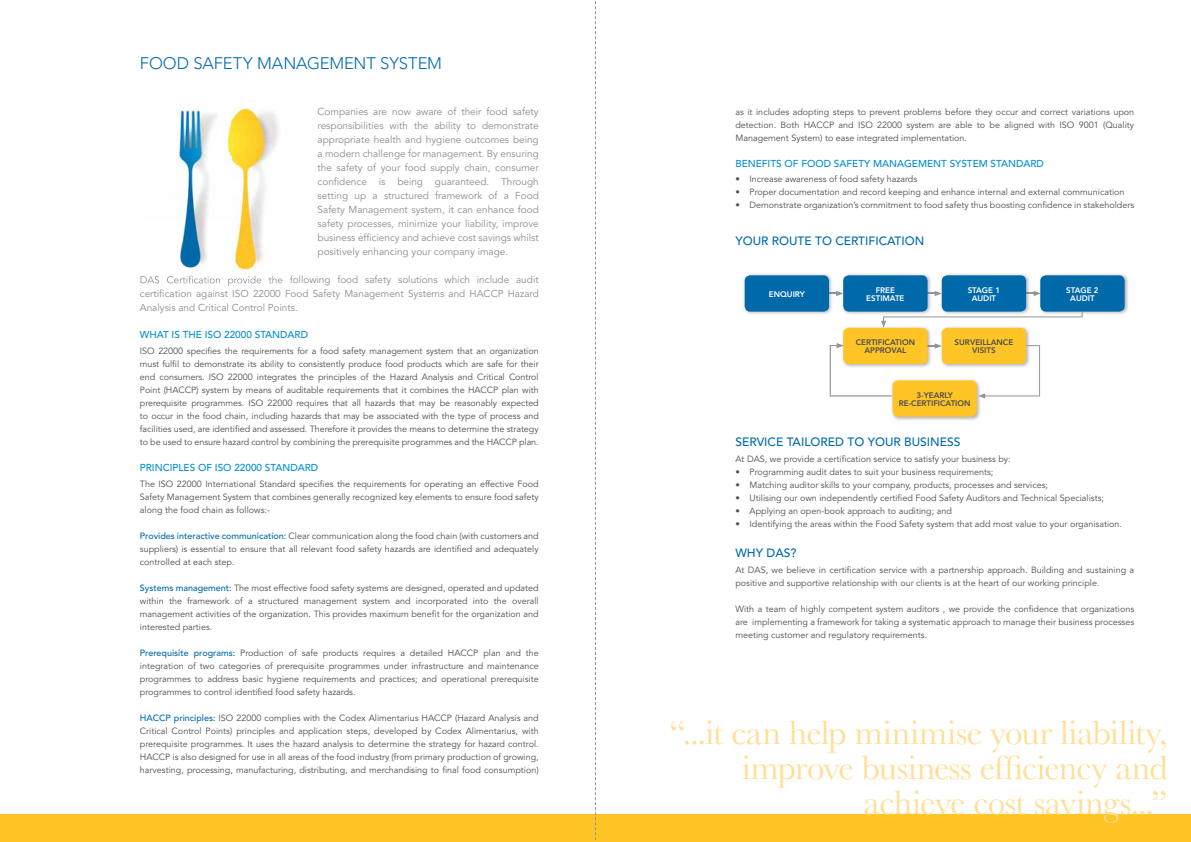
<style>
.page{position:relative;width:1191px;height:842px;background:#fff}
.page>*{position:absolute;margin:0;border:0;box-sizing:border-box;transform-origin:0 0}
.t1{font:35px/35px "Baskerville";letter-spacing:-.015em;color:#ffdf97;text-align:right}
.t2{font:300 16.6px "Avenir LT Std";letter-spacing:-.005em;color:#0069aa}
.t3{font:500 12px "Avenir LT Std";color:#0069aa}
.t4{font:10px/14px "Avenir LT Std";color:#8a8c8e;text-align:justify}
.t5{font:500 10px "Avenir LT Std";color:#008ecf}
.t6{font:9px/13px "Avenir LT Std";color:#4d4d4f;text-align:justify}
.t7{font:800 8px/8px "Avenir LT Std";color:#4d4d4f;text-align:center}
.t8{font:800 8px/8px "Avenir LT Std";color:#fff;text-align:center}
.s1{font-weight:500;color:#0069aa}
</style>
<div class="page">
<img style="left:744px;top:274px;width:384px;height:146px">
<svg style="left:829px;top:291px;width:14px;height:5px"></svg>
<svg style="left:927px;top:291px;width:14px;height:5px"></svg>
<svg style="left:1026px;top:291px;width:14px;height:5px"></svg>
<svg style="left:927px;top:343px;width:14px;height:5px"></svg>
<svg style="left:829px;top:343px;width:62px;height:53px"></svg>
<div style="left:744px;top:275px;width:85px;height:37px;background:#0069aa;border-radius:6px"></div>
<div style="left:843px;top:275px;width:84px;height:37px;background:#0069aa;border-radius:6px"></div>
<div style="left:941px;top:275px;width:85px;height:37px;background:#0069aa;border-radius:6px"></div>
<div style="left:1040px;top:275px;width:84px;height:37px;background:#0069aa;border-radius:6px"></div>
<div style="left:843px;top:328px;width:84px;height:36px;background:#ffc425;border-radius:6px"></div>
<div style="left:941px;top:328px;width:85px;height:36px;background:#ffc425;border-radius:6px"></div>
<div style="left:892px;top:380px;width:84px;height:37px;background:#ffc425;border-radius:6px"></div>
<svg style="left:978px;top:345px;width:62px;height:53px"></svg>
<svg style="left:881px;top:312px;width:201px;height:16px"></svg>
<div style="left:0;top:814px;width:1191px;height:28px;background:#ffc425"></div>
<svg style="left:595px;top:1px;width:1px;height:840px"></svg>
<img style="left:177px;top:107px;width:102px;height:180px">
<img style="left:142px;top:276px;width:149px;height:10px">
<h2 class="t2" style="left:140px;top:54px;width:304px">FOOD SAFETY MANAGEMENT SYSTEM</h2>
<p class="t4" style="left:317px;top:105px;width:223px">Companies are now aware of their food safety responsibilities with the ability to demonstrate appropriate health and hygiene outcomes being a modern challenge for management. By ensuring the safety of your food supply chain, consumer confidence is being guaranteed. Through setting up a structured framework of a Food Safety Management system, it can enhance food safety processes, minimize your liability, improve business efficiency and achieve cost savings whilst positively enhancing your company image.</p>
<p class="t4" style="left:140px;top:273px;width:400px">DAS Certification provide the following food safety solutions which include audit certification against ISO 22000 Food Safety Management Systems and HACCP Hazard Analysis and Critical Control Points.</p>
<p class="t5" style="left:140px;top:329px;width:170px">WHAT IS THE ISO 22000 STANDARD</p>
<p class="t6" style="left:140px;top:345px;width:400px">ISO 22000 specifies the requirements for a food safety management system that an organization must fulfil to demonstrate its ability to consistently produce food products which are safe for their end consumers. ISO 22000 integrates the principles of the Hazard Analysis and Critical Control Point (HACCP) system by means of auditable requirements that it combines the HACCP plan with prerequisite programmes. ISO 22000 requires that all hazards that may be reasonably expected to occur in the food chain, including hazards that may be associated with the type of process and facilities used, are identified and assessed. Therefore it provides the means to determine the strategy to be used to ensure hazard control by combining the prerequisite programmes and the HACCP plan.</p>
<p class="t5" style="left:140px;top:462px;width:180px">PRINCIPLES OF ISO 22000 STANDARD</p>
<p class="t6" style="left:140px;top:478px;width:400px">The ISO 22000 International Standard specifies the requirements for operating an effective Food Safety Management System that combines generally recognized key elements to ensure food safety along the food chain as follows:-</p>
<p class="t6" style="left:140px;top:530px;width:400px"><span class="s1">Provides interactive communication:</span> Clear communication along the food chain (with customers and suppliers) is essential to ensure that all relevant food safety hazards are identified and adequately controlled at each step.</p>
<p class="t6" style="left:140px;top:582px;width:400px"><span class="s1">Systems management:</span> The most effective food safety systems are designed, operated and updated within the framework of a structured management system and incorporated into the overall management activities of the organization. This provides maximum benefit for the organization and interested parties.</p>
<p class="t6" style="left:140px;top:647px;width:400px"><span class="s1">Prerequisite programs:</span> Production of safe products requires a detailed HACCP plan and the integration of two categories of prerequisite programmes under infrastructure and maintenance programmes to address basic hygiene requirements and practices; and operational prerequisite programmes to control identified food safety hazards.</p>
<p class="t6" style="left:140px;top:712px;width:400px"><span class="s1">HACCP principles:</span> ISO 22000 complies with the Codex Alimentarius HACCP (Hazard Analysis and Critical Control Points) principles and application steps, developed by Codex Alimentarius, with prerequisite programmes. It uses the hazard analysis to determine the strategy for hazard control.<br>HACCP is also designed for use in all areas of the food industry (from primary production of growing, harvesting, processing, manufacturing, distributing, and merchandising to final food consumption)</p>
<p class="t6" style="left:735px;top:105px;width:400px">as it includes adopting steps to prevent problems before they occur and correct variations upon detection. Both HACCP and ISO 22000 system are able to be aligned with ISO 9001 (Quality Management System) to ease integrated implementation.</p>
<p class="t5" style="left:735px;top:157px;width:310px">BENEFITS OF FOOD SAFETY MANAGEMENT SYSTEM STANDARD</p>
<p class="t6" style="left:735px;top:173px;width:183px">• Increase awareness of food safety hazards</p>
<p class="t6" style="left:735px;top:186px;width:391px">• Proper documentation and record keeping and enhance internal and external communication</p>
<p class="t6" style="left:735px;top:199px;width:400px">• Demonstrate organization’s commitment to food safety thus boosting confidence in stakeholders</p>
<h3 class="t3" style="left:735px;top:234px;width:190px">YOUR ROUTE TO CERTIFICATION</h3>
<p class="t8" style="left:769px;top:290px;width:37px">ENQUIRY</p>
<p class="t8" style="left:866px;top:286px;width:40px">FREE<br>ESTIMATE</p>
<p class="t8" style="left:967px;top:286px;width:34px">STAGE 1<br>AUDIT</p>
<p class="t8" style="left:1066px;top:286px;width:34px">STAGE 2<br>AUDIT</p>
<p class="t7" style="left:855px;top:338px;width:61px">CERTIFICATION<br>APPROVAL</p>
<p class="t7" style="left:954px;top:338px;width:60px">SURVEILLANCE<br>VISITS</p>
<p class="t7" style="left:898px;top:391px;width:73px">3-YEARLY<br>RE-CERTIFICATION</p>
<h3 class="t3" style="left:735px;top:435px;width:226px">SERVICE TAILORED TO YOUR BUSINESS</h3>
<p class="t6" style="left:735px;top:453px;width:277px">At DAS, we provide a certification service to satisfy your business by:</p>
<p class="t6" style="left:735px;top:466px;width:259px">• Programming audit dates to suit your business requirements;</p>
<p class="t6" style="left:735px;top:479px;width:314px">• Matching auditor skills to your company, products, processes and services;</p>
<p class="t6" style="left:735px;top:492px;width:370px">• Utilising our own independently certified Food Safety Auditors and Technical Specialists;</p>
<p class="t6" style="left:735px;top:505px;width:218px">• Applying an open-book approach to auditing; and</p>
<p class="t6" style="left:735px;top:518px;width:388px">• Identifying the areas within the Food Safety system that add most value to your organisation.</p>
<h3 class="t3" style="left:735px;top:546px;width:63px">WHY DAS?</h3>
<p class="t6" style="left:735px;top:564px;width:400px">At DAS, we believe in certification service with a partnership approach. Building and sustaining a positive and supportive relationship with our clients is at the heart of our working principle.</p>
<p class="t6" style="left:735px;top:603px;width:400px">With a team of highly competent system auditors , we provide the confidence that organizations are implementing a framework for taking a systematic approach to manage their business processes meeting customer and regulatory requirements.</p>
<h1 class="t1" style="left:669px;top:714px;width:500px">“...it can help minimise your liability, improve business efficiency and achieve cost savings...”</h1>
</div>
